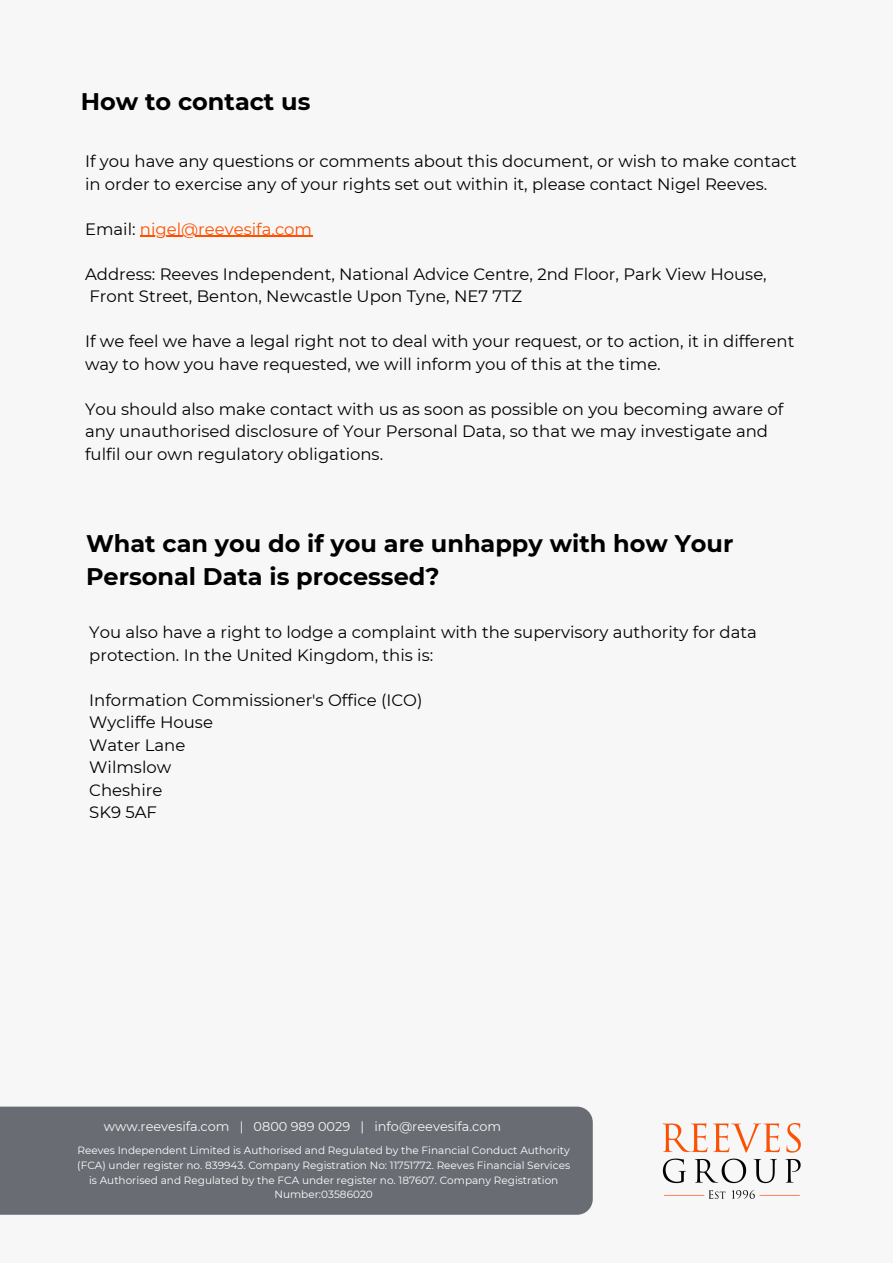
<style>
.page{position:relative;width:893px;height:1264px;background:#fff}
.page>*{position:absolute;margin:0;border:0;box-sizing:border-box;transform-origin:0 0}
.t1{font:700 24px/32.5px "Montserrat";color:#000}
.t2{font:16.5px/22.5px "Montserrat";color:#000}
.t3{font:16.5px "Montserrat";color:#fe5000}
.t4{font:14.4px "Montserrat";color:#f7f7f7}
.t5{font:12.9px "Montserrat";color:#f7f7f7}
.t6{font:10.5px/14.9px "Montserrat";color:#fff;text-align:center}
.s1{color:#000}
</style>
<div class="page">
<div style="left:0;top:0;width:892px;height:1262px;background:#f7f7f7"></div>
<hr style="left:140px;top:236px;width:172px;height:1px;background:#fe5000">
<div style="left:0;top:1106px;width:592px;height:108px;background:#696d73"></div>
<img style="left:662px;top:1123px;width:139px;height:75px">
<p class="t1" style="left:81px;top:86px;width:231px">How to contact us</p>
<p class="t2" style="left:85px;top:150px;width:713px">If you have any questions or comments about this document, or wish to make contact in order to exercise any of your rights set out within it, please contact Nigel Reeves.</p>
<p class="t3" style="left:85px;top:219px;width:228px"><span class="s1">Email:</span> nigel@reevesifa.com</p>
<p class="t2" style="left:85px;top:262px;width:683px">Address: Reeves Independent, National Advice Centre, 2nd Floor, Park View House,</p>
<p class="t2" style="left:89px;top:285px;width:434px">Front Street, Benton, Newcastle Upon Tyne, NE7 7TZ</p>
<p class="t2" style="left:85px;top:330px;width:710px">If we feel we have a legal right not to deal with your request, or to action, it in different way to how you have requested, we will inform you of this at the time.</p>
<p class="t2" style="left:85px;top:397px;width:699px">You should also make contact with us as soon as possible on you becoming aware of any unauthorised disclosure of Your Personal Data, so that we may investigate and fulfil our own regulatory obligations.</p>
<p class="t1" style="left:86px;top:527px;width:649px">What can you do if you are unhappy with how Your<br>Personal Data is processed?</p>
<p class="t2" style="left:89px;top:621px;width:669px">You also have a right to lodge a complaint with the supervisory authority for data protection. In the United Kingdom, this is:</p>
<p class="t2" style="left:89px;top:688px;width:335px">Information Commissioner's Office (ICO)</p>
<p class="t2" style="left:89px;top:711px;width:125px">Wycliffe House</p>
<p class="t2" style="left:89px;top:733px;width:98px">Water Lane</p>
<p class="t2" style="left:89px;top:756px;width:83px">Wilmslow</p>
<p class="t2" style="left:89px;top:778px;width:75px">Cheshire</p>
<p class="t2" style="left:89px;top:801px;width:69px">SK9 5AF</p>
<p class="t4" style="left:94px;top:1113px;width:105px">+123-456-7890</p>
<p class="t4" style="left:94px;top:1146px;width:189px">hello@reallygreatsite.com</p>
<p class="t4" style="left:94px;top:1163px;width:188px">123 Anywhere St., Any City</p>
<p class="t5" style="left:104px;top:1118px;width:399px">www.reevesifa.com | 0800 989 0029 | info@reevesifa.com</p>
<p class="t6" style="left:77px;top:1142px;width:494px">Reeves Independent Limited is Authorised and Regulated by the Financial Conduct Authority (FCA) under register no. 839943. Company Registration No: 11751772. Reeves Financial Services is Authorised and Regulated by the FCA under register no. 187607. Company Registration Number:03586020</p>
</div>
